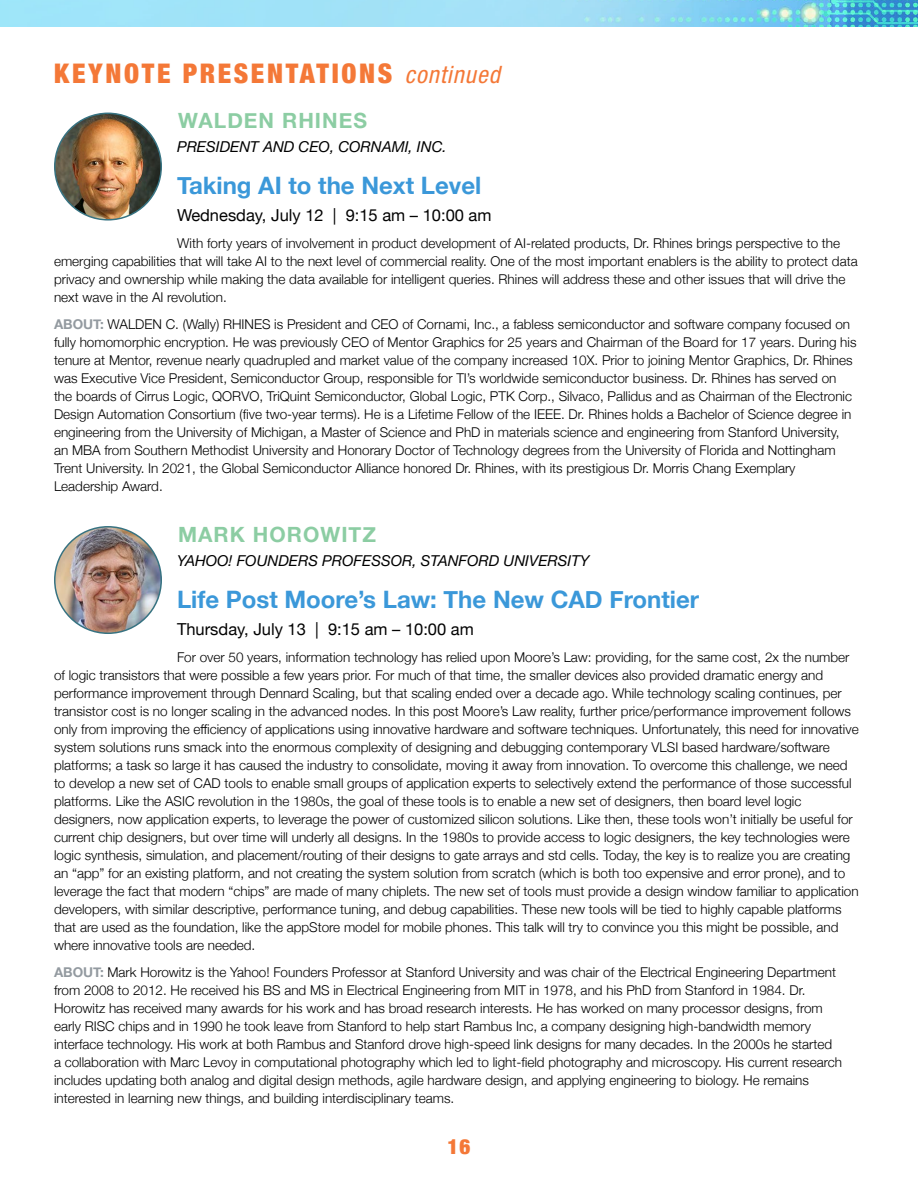
<style>
.page{position:relative;width:918px;height:1188px;background:#fff}
.page>*{position:absolute;margin:0;border:0;box-sizing:border-box;transform-origin:0 0}
.t1{font:900 condensed 27px "Helvetica Neue";letter-spacing:.1em;color:#f47837}
.t2{font:700 24px "Helvetica Neue";color:#3b98d9}
.t3{font:700 21px "Helvetica Neue";letter-spacing:.05em;color:#8ccda3}
.t4{font:900 condensed 21px "Helvetica Neue";color:#f47837}
.t5{font:16.5px "Helvetica Neue";color:#030303}
.t6{font:italic 15px "Helvetica Neue";color:#000}
.t7{font:300 13.5px/18px "Helvetica Neue";color:#000}
.s1{font-family:"Helvetica Neue LT Std";font-weight:400;font-style:italic;font-size:24px}
.s2{font-weight:700;color:#939aa0}
</style>
<div class="page">
<img style="left:0;top:0;width:918px;height:27px">
<img style="left:55px;top:113px;width:106px;height:107px;border-radius:53px">
<div style="left:54px;top:113px;width:108px;height:108px;border:2px solid #377382;border-radius:50%"></div>
<img style="left:55px;top:527px;width:106px;height:106px;border-radius:53px">
<div style="left:54px;top:526px;width:108px;height:108px;border:2px solid #377382;border-radius:50%"></div>
<h1 class="t1" style="left:54px;top:51px;width:447px">KEYNOTE PRESENTATIONS <span class="s1">continued</span></h1>
<h3 class="t3" style="left:178px;top:105px;width:191px">WALDEN RHINES</h3>
<p class="t6" style="left:177px;top:136px;width:271px">PRESIDENT AND CEO, CORNAMI, INC.</p>
<h2 class="t2" style="left:177px;top:167px;width:306px">Taking AI to the Next Level</h2>
<p class="t5" style="left:177px;top:204px;width:316px">Wednesday, July 12 | 9:15 am – 10:00 am</p>
<p class="t7" style="left:54px;top:234px;width:805px;text-indent:123px">With forty years of involvement in product development of AI-related products, Dr. Rhines brings perspective to the emerging capabilities that will take AI to the next level of commercial reality. One of the most important enablers is the ability to protect data privacy and ownership while making the data available for intelligent queries. Rhines will address these and other issues that will drive the next wave in the AI revolution.</p>
<p class="t7" style="left:54px;top:315px;width:804px"><span class="s2">ABOUT:</span> WALDEN C. (Wally) RHINES is President and CEO of Cornami, Inc., a fabless semiconductor and software company focused on fully homomorphic encryption. He was previously CEO of Mentor Graphics for 25 years and Chairman of the Board for 17 years. During his tenure at Mentor, revenue nearly quadrupled and market value of the company increased 10X. Prior to joining Mentor Graphics, Dr. Rhines was Executive Vice President, Semiconductor Group, responsible for TI’s worldwide semiconductor business. Dr. Rhines has served on the boards of Cirrus Logic, QORVO, TriQuint Semiconductor, Global Logic, PTK Corp., Silvaco, Pallidus and as Chairman of the Electronic Design Automation Consortium (five two-year terms). He is a Lifetime Fellow of the IEEE. Dr. Rhines holds a Bachelor of Science degree in engineering from the University of Michigan, a Master of Science and PhD in materials science and engineering from Stanford University, an MBA from Southern Methodist University and Honorary Doctor of Technology degrees from the University of Florida and Nottingham Trent University. In 2021, the Global Semiconductor Alliance honored Dr. Rhines, with its prestigious Dr. Morris Chang Exemplary Leadership Award.</p>
<h3 class="t3" style="left:178px;top:518px;width:200px">MARK HOROWITZ</h3>
<p class="t6" style="left:177px;top:550px;width:414px">YAHOO! FOUNDERS PROFESSOR, STANFORD UNIVERSITY</p>
<h2 class="t2" style="left:177px;top:581px;width:524px">Life Post Moore’s Law: The New CAD Frontier</h2>
<p class="t5" style="left:177px;top:617px;width:298px">Thursday, July 13 | 9:15 am – 10:00 am</p>
<p class="t7" style="left:54px;top:647px;width:806px;text-indent:123px">For over 50 years, information technology has relied upon Moore’s Law: providing, for the same cost, 2x the number of logic transistors that were possible a few years prior. For much of that time, the smaller devices also provided dramatic energy and performance improvement through Dennard Scaling, but that scaling ended over a decade ago. While technology scaling continues, per transistor cost is no longer scaling in the advanced nodes. In this post Moore’s Law reality, further price/performance improvement follows only from improving the efficiency of applications using innovative hardware and software techniques. Unfortunately, this need for innovative system solutions runs smack into the enormous complexity of designing and debugging contemporary VLSI based hardware/software platforms; a task so large it has caused the industry to consolidate, moving it away from innovation. To overcome this challenge, we need to develop a new set of CAD tools to enable small groups of application experts to selectively extend the performance of those successful platforms. Like the ASIC revolution in the 1980s, the goal of these tools is to enable a new set of designers, then board level logic designers, now application experts, to leverage the power of customized silicon solutions. Like then, these tools won’t initially be useful for current chip designers, but over time will underly all designs. In the 1980s to provide access to logic designers, the key technologies were logic synthesis, simulation, and placement/routing of their designs to gate arrays and std cells. Today, the key is to realize you are creating an “app” for an existing platform, and not creating the system solution from scratch (which is both too expensive and error prone), and to leverage the fact that modern “chips” are made of many chiplets. The new set of tools must provide a design window familiar to application developers, with similar descriptive, performance tuning, and debug capabilities. These new tools will be tied to highly capable platforms that are used as the foundation, like the appStore model for mobile phones. This talk will try to convince you this might be possible, and where innovative tools are needed.</p>
<p class="t7" style="left:54px;top:962px;width:790px"><span class="s2">ABOUT:</span> Mark Horowitz is the Yahoo! Founders Professor at Stanford University and was chair of the Electrical Engineering Department from 2008 to 2012. He received his BS and MS in Electrical Engineering from MIT in 1978, and his PhD from Stanford in 1984. Dr.<br>Horowitz has received many awards for his work and has broad research interests. He has worked on many processor designs, from early RISC chips and in 1990 he took leave from Stanford to help start Rambus Inc, a company designing high-bandwidth memory interface technology. His work at both Rambus and Stanford drove high-speed link designs for many decades. In the 2000s he started a collaboration with Marc Levoy in computational photography which led to light-field photography and microscopy. His current research includes updating both analog and digital design methods, agile hardware design, and applying engineering to biology. He remains interested in learning new things, and building interdisciplinary teams.</p>
<h3 class="t4" style="left:448px;top:1130px;width:24px">16</h3>
</div>
